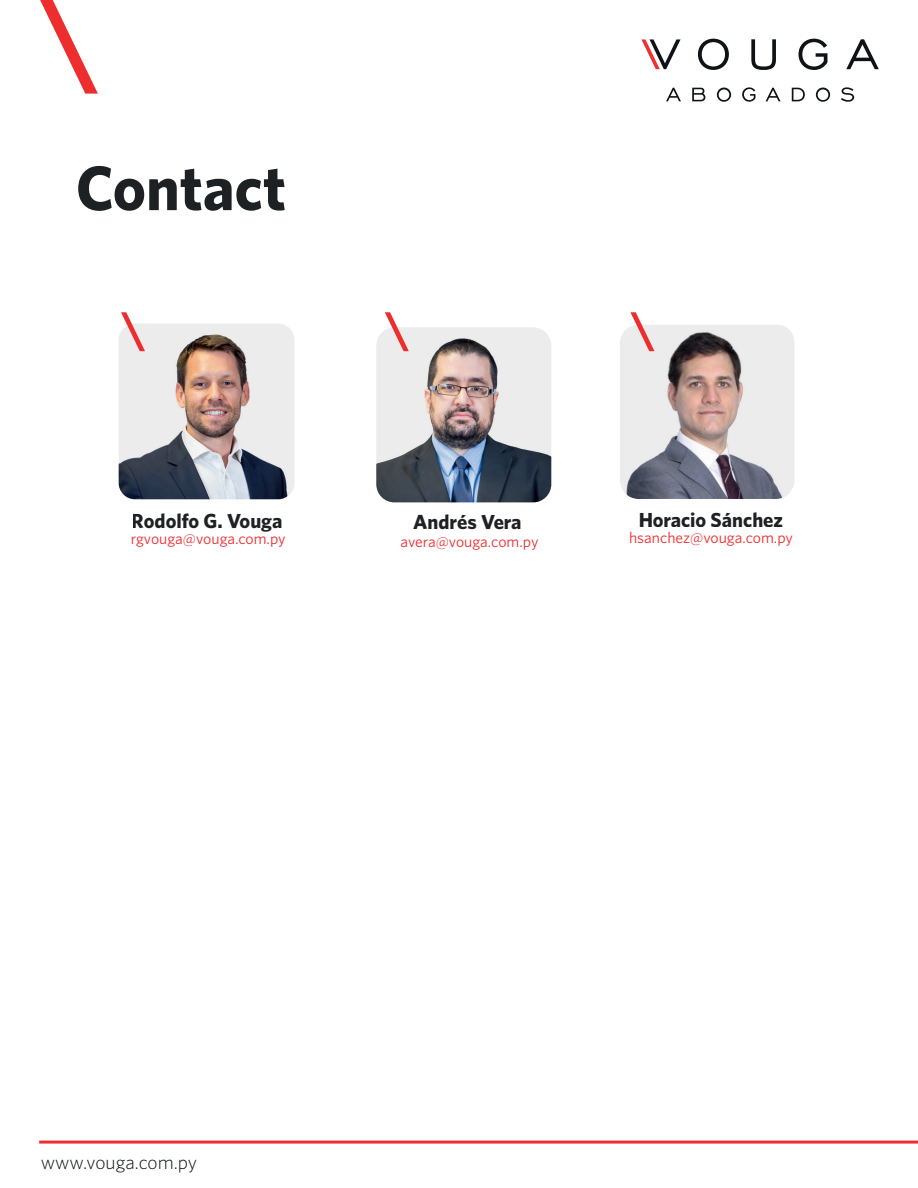
<style>
.page{position:relative;width:918px;height:1188px;background:#fff}
.page>*{position:absolute;margin:0;border:0;box-sizing:border-box;transform-origin:0 0}
.t1{font:700 63px "Whitney";color:#101315}
.t2{font:700 20.4px "Whitney";color:#101315}
.t3{font:300 19.5px "Whitney";color:#101315}
.t4{font:15.6px "Whitney";color:#ee2d2f}
</style>
<div class="page">
<svg style="left:641px;top:39px;width:40px;height:30px"></svg>
<svg style="left:698px;top:39px;width:31px;height:31px"></svg>
<svg style="left:751px;top:39px;width:25px;height:31px"></svg>
<svg style="left:799px;top:39px;width:28px;height:31px"></svg>
<svg style="left:846px;top:39px;width:33px;height:30px"></svg>
<svg style="left:666px;top:88px;width:15px;height:13px"></svg>
<svg style="left:692px;top:88px;width:13px;height:13px"></svg>
<svg style="left:717px;top:87px;width:14px;height:15px"></svg>
<svg style="left:742px;top:87px;width:13px;height:15px"></svg>
<svg style="left:766px;top:88px;width:15px;height:13px"></svg>
<svg style="left:792px;top:88px;width:13px;height:13px"></svg>
<svg style="left:816px;top:87px;width:14px;height:15px"></svg>
<svg style="left:841px;top:87px;width:13px;height:15px"></svg>
<svg style="left:40px;top:0;width:58px;height:94px"></svg>
<hr style="left:39px;top:1141px;width:879px;height:3px;background:#ee2d2f">
<img style="left:620px;top:325px;width:174px;height:174px">
<svg style="left:630px;top:312px;width:24px;height:39px"></svg>
<img style="left:119px;top:324px;width:175px;height:175px">
<img style="left:376px;top:327px;width:175px;height:175px">
<svg style="left:385px;top:312px;width:24px;height:39px"></svg>
<svg style="left:121px;top:312px;width:24px;height:39px"></svg>
<h1 class="t1" style="left:76px;top:150px;width:212px">Contact</h1>
<h2 class="t2" style="left:132px;top:508px;width:152px">Rodolfo G. Vouga</h2>
<p class="t4" style="left:131px;top:530px;width:156px">rgvouga@vouga.com.py</p>
<h2 class="t2" style="left:413px;top:510px;width:110px">Andrés Vera</h2>
<p class="t4" style="left:401px;top:533px;width:139px">avera@vouga.com.py</p>
<h2 class="t2" style="left:638px;top:507px;width:146px">Horacio Sánchez</h2>
<p class="t4" style="left:629px;top:528px;width:165px">hsanchez@vouga.com.py</p>
<p class="t3" style="left:41px;top:1151px;width:158px">www.vouga.com.py</p>
</div>
